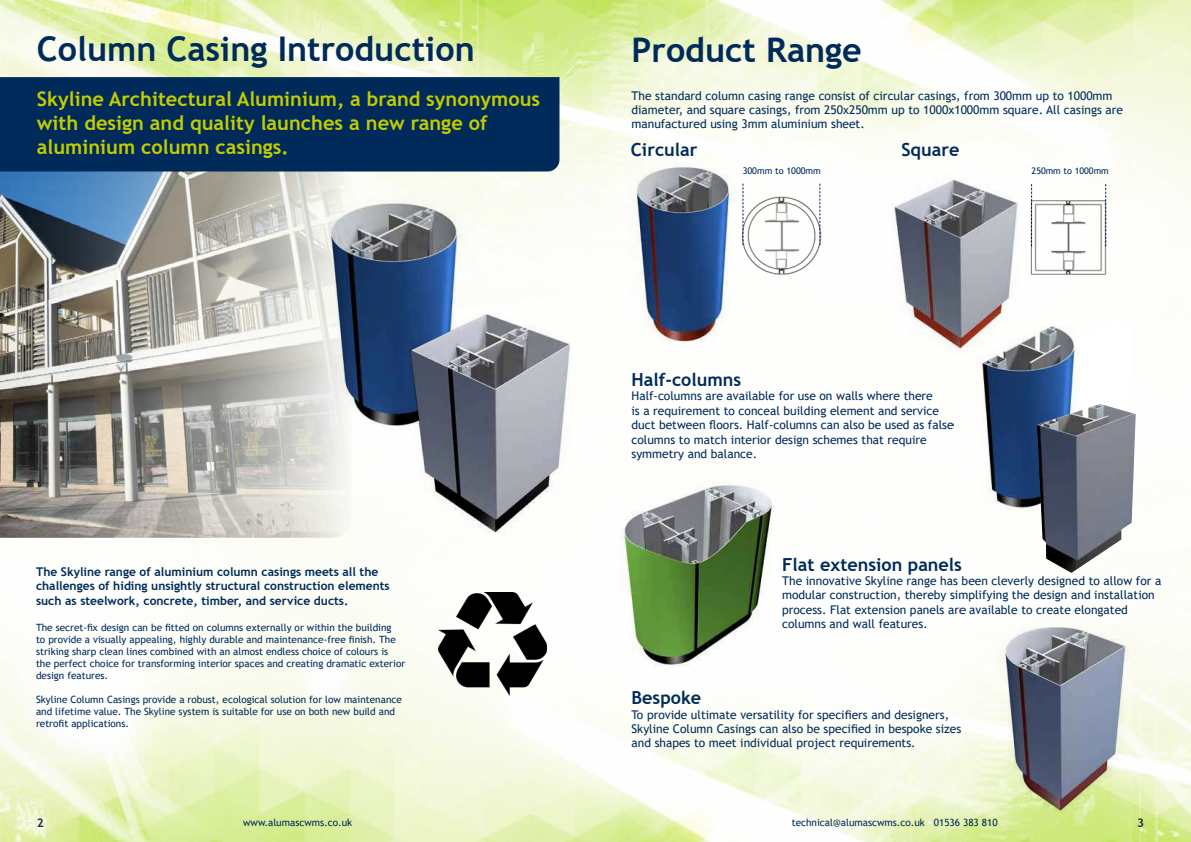
<style>
.page{position:relative;width:1191px;height:842px;background:#fff}
.page>*{position:absolute;margin:0;border:0;box-sizing:border-box;transform-origin:0 0}
.t1{font:700 34px "Trebuchet MS";color:#002a5a}
.t2{font:700 20px/24px "Trebuchet MS";color:#c2cc00}
.t3{font:700 18px "Trebuchet MS";color:#002a5a}
.t4{font:12px/14.4px "Trebuchet MS";color:#002a5a}
.t5{font:700 12px/14.4px "Trebuchet MS";color:#002a5a}
.t6{font:700 12px "Trebuchet MS";color:#1f2c54}
.t7{font:10px/12px "Trebuchet MS";color:#002a5a}
.t8{font:9.2px "Trebuchet MS";color:#002a5a}
.t9{font:9px "Trebuchet MS";color:#002a5a}
</style>
<div class="page">
<img style="left:0;top:0;width:1191px;height:257px">
<img style="left:0;top:414px;width:1191px;height:428px">
<img style="left:0;top:171px;width:352px;height:367px">
<div style="left:0;top:77px;width:559px;height:94px;background:#002a5a"></div>
<img style="left:318px;top:189px;width:149px;height:241px">
<img style="left:409px;top:297px;width:164px;height:244px">
<img style="left:439px;top:592px;width:107px;height:103px">
<img style="left:625px;top:145px;width:121px;height:197px">
<img style="left:892px;top:174px;width:132px;height:174px">
<img style="left:611px;top:470px;width:170px;height:199px">
<img style="left:953px;top:326px;width:125px;height:198px">
<img style="left:962px;top:605px;width:186px;height:218px">
<img style="left:1036px;top:404px;width:99px;height:169px">
<img style="left:737px;top:192px;width:89px;height:89px">
<svg style="left:742px;top:184px;width:1px;height:61px"></svg>
<svg style="left:819px;top:184px;width:1px;height:61px"></svg>
<img style="left:1021px;top:194px;width:94px;height:92px">
<h1 class="t1" style="left:37px;top:28px;width:439px">Column Casing Introduction</h1>
<h2 class="t2" style="left:37px;top:86px;width:505px">Skyline Architectural Aluminium, a brand synonymous with design and quality launches a new range of aluminium column casings.</h2>
<p class="t5" style="left:36px;top:564px;width:355px">The Skyline range of aluminium column casings meets all the challenges of hiding unsightly structural construction elements such as steelwork, concrete, timber, and service ducts.</p>
<p class="t7" style="left:36px;top:621px;width:371px">The secret-fix design can be fitted on columns externally or within the building<br>to provide a visually appealing, highly durable and maintenance-free finish. The striking sharp clean lines combined with an almost endless choice of colours is the perfect choice for transforming interior spaces and creating dramatic exterior design features.</p>
<p class="t7" style="left:36px;top:693px;width:367px">Skyline Column Casings provide a robust, ecological solution for low maintenance and lifetime value. The Skyline system is suitable for use on both new build and retrofit applications.</p>
<p class="t6" style="left:37px;top:815px;width:9px">2</p>
<p class="t7" style="left:243px;top:816px;width:111px">www.alumascwms.co.uk</p>
<h1 class="t1" style="left:631px;top:29px;width:232px">Product Range</h1>
<p class="t4" style="left:631px;top:88px;width:493px">The standard column casing range consist of circular casings, from 300mm up to 1000mm diameter, and square casings, from 250x250mm up to 1000x1000mm square. All casings are manufactured using 3mm aluminium sheet.</p>
<h3 class="t3" style="left:631px;top:139px;width:68px">Circular</h3>
<h3 class="t3" style="left:901px;top:139px;width:59px">Square</h3>
<p class="t8" style="left:742px;top:165px;width:80px">300mm to 1000mm</p>
<p class="t9" style="left:1031px;top:165px;width:79px">250mm to 1000mm</p>
<h3 class="t3" style="left:631px;top:368px;width:111px">Half-columns</h3>
<p class="t4" style="left:631px;top:389px;width:324px">Half-columns are available for use on walls where there<br>is a requirement to conceal building element and service duct between floors. Half-columns can also be used as false columns to match interior design schemes that require symmetry and balance.</p>
<h3 class="t3" style="left:782px;top:553px;width:181px">Flat extension panels</h3>
<p class="t4" style="left:782px;top:573px;width:381px">The innovative Skyline range has been cleverly designed to allow for a modular construction, thereby simplifying the design and installation process. Flat extension panels are available to create elongated columns and wall features.</p>
<h3 class="t3" style="left:631px;top:686px;width:71px">Bespoke</h3>
<p class="t4" style="left:631px;top:707px;width:331px">To provide ultimate versatility for specifiers and designers,<br>Skyline Column Casings can also be specified in bespoke sizes and shapes to meet individual project requirements.</p>
<p class="t7" style="left:792px;top:816px;width:207px">technical@alumascwms.co.uk 01536 383 810</p>
<p class="t6" style="left:1137px;top:815px;width:9px">3</p>
</div>
